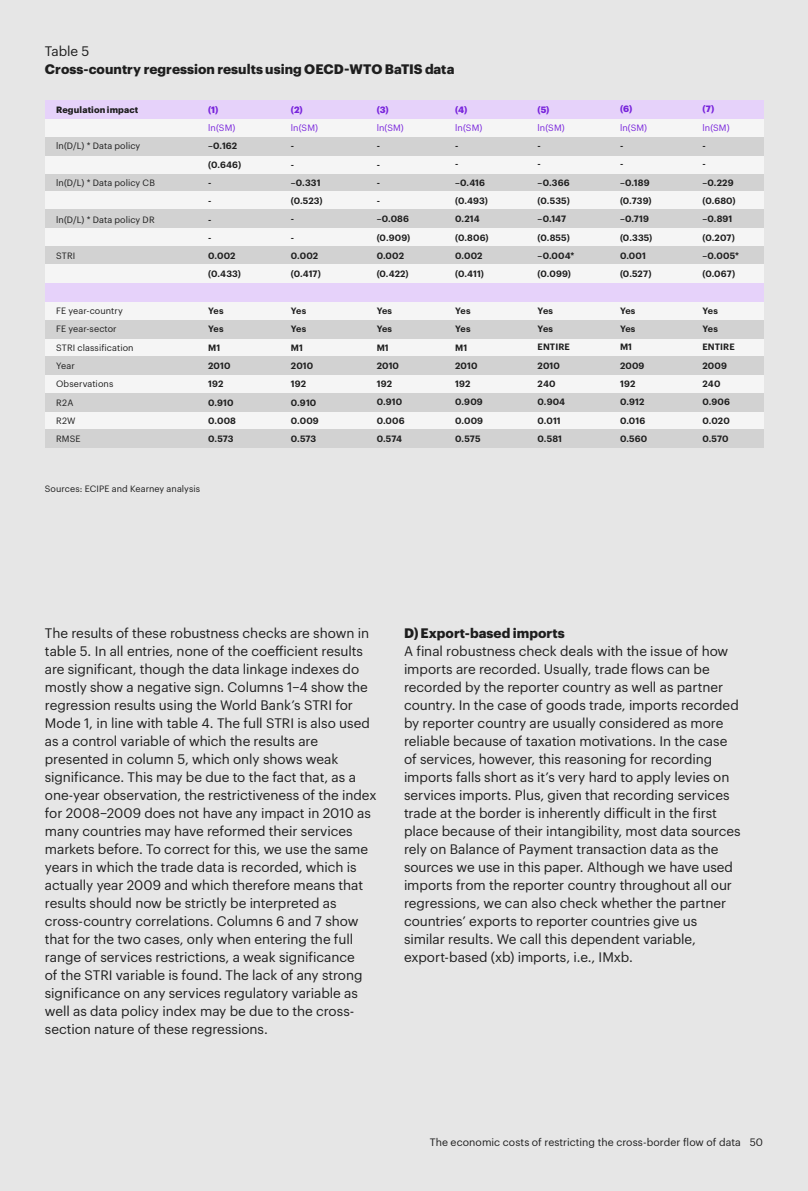
<style>
.page{position:relative;width:808px;height:1191px;background:#e6e6e6}
.page>*{position:absolute;margin:0;border:0;box-sizing:border-box;transform-origin:0 0}
.t1{font:13.5px/18px "Graphik";letter-spacing:-.005em;color:#1e1e1e}
.t2{font:700 13.5px "Graphik";letter-spacing:.005em;color:#1e1e1e}
.t3{font:10.5px "Graphik";letter-spacing:.005em;color:#1e1e1e}
.t4{font:600 9px/18.3px "Graphik";letter-spacing:.015em;color:#1e1e1e}
.t5{font:9px/18.3px "Graphik";letter-spacing:.01em;color:#1e1e1e}
.t6{font:9px "Graphik";letter-spacing:.01em;color:#7823dc}
.t7{font:700 9px "Graphik";color:#7823dc}
.t8{font:700 9px "Graphik";letter-spacing:.015em;color:#1e1e1e}
</style>
<div class="page">
<div style="left:45px;top:173px;width:718px;height:19px;background:#d2d2d2"></div>
<div style="left:45px;top:119px;width:718px;height:18px;background:#f5f5f5"></div>
<div style="left:45px;top:101px;width:718px;height:18px;background:#e6d2fa"></div>
<div style="left:45px;top:155px;width:718px;height:18px;background:#f5f5f5"></div>
<div style="left:45px;top:137px;width:718px;height:18px;background:#d2d2d2"></div>
<div style="left:45px;top:192px;width:718px;height:18px;background:#f5f5f5"></div>
<div style="left:45px;top:228px;width:718px;height:18px;background:#f5f5f5"></div>
<div style="left:45px;top:210px;width:718px;height:18px;background:#d2d2d2"></div>
<div style="left:45px;top:302px;width:718px;height:18px;background:#f5f5f5"></div>
<div style="left:45px;top:246px;width:718px;height:18px;background:#d2d2d2"></div>
<div style="left:45px;top:338px;width:718px;height:19px;background:#f5f5f5"></div>
<div style="left:45px;top:320px;width:718px;height:18px;background:#d2d2d2"></div>
<div style="left:45px;top:375px;width:718px;height:18px;background:#f5f5f5"></div>
<div style="left:45px;top:411px;width:718px;height:18px;background:#f5f5f5"></div>
<div style="left:45px;top:357px;width:718px;height:18px;background:#d2d2d2"></div>
<div style="left:45px;top:393px;width:718px;height:18px;background:#d2d2d2"></div>
<div style="left:45px;top:430px;width:718px;height:18px;background:#d2d2d2"></div>
<div style="left:45px;top:265px;width:718px;height:18px;background:#f5f5f5"></div>
<div style="left:45px;top:283px;width:718px;height:18px;background:#e6d2fa"></div>
<p class="t1" style="left:45px;top:41px;width:46px">Table 5</p>
<p class="t2" style="left:45px;top:59px;width:411px">Cross-country regression results using OECD-WTO BaTIS data</p>
<p class="t8" style="left:56px;top:102px;width:84px">Regulation impact</p>
<p class="t5" style="left:56px;top:136px;width:86px">ln(D/L) * Data policy</p>
<p class="t5" style="left:56px;top:173px;width:100px">ln(D/L) * Data policy CB</p>
<p class="t5" style="left:56px;top:209px;width:100px">ln(D/L) * Data policy DR</p>
<p class="t5" style="left:56px;top:246px;width:21px">STRI</p>
<p class="t7" style="left:455px;top:102px;width:14px">(4)</p>
<p class="t6" style="left:455px;top:121px;width:29px">ln(SM)</p>
<p class="t4" style="left:455px;top:136px;width:35px">-<br>- –0.416 (0.493)<br>0.214 (0.806)<br>0.002 (0.411)</p>
<p class="t4" style="left:455px;top:301px;width:30px">Yes<br>Yes<br>M1<br>2010<br>192<br>0.909<br>0.009<br>0.575</p>
<p class="t7" style="left:377px;top:102px;width:14px">(3)</p>
<p class="t6" style="left:377px;top:121px;width:29px">ln(SM)</p>
<p class="t4" style="left:377px;top:136px;width:35px">-<br>-<br>-<br>- –0.086 (0.909)<br>0.002 (0.422)</p>
<p class="t4" style="left:377px;top:301px;width:30px">Yes<br>Yes<br>M1<br>2010<br>192<br>0.910<br>0.006<br>0.574</p>
<p class="t7" style="left:291px;top:102px;width:13px">(2)</p>
<p class="t6" style="left:291px;top:121px;width:29px">ln(SM)</p>
<p class="t4" style="left:291px;top:136px;width:33px">-<br>- –0.331 (0.523) -<br>-<br>0.002 (0.417)</p>
<p class="t4" style="left:291px;top:301px;width:30px">Yes<br>Yes<br>M1<br>2010<br>192<br>0.910<br>0.009<br>0.573</p>
<p class="t7" style="left:208px;top:102px;width:12px">(1)</p>
<p class="t6" style="left:208px;top:121px;width:29px">ln(SM)</p>
<p class="t4" style="left:208px;top:136px;width:34px">–0.162 (0.646) -<br>-<br>-<br>-<br>0.002 (0.433)</p>
<p class="t4" style="left:208px;top:301px;width:29px">Yes<br>Yes<br>M1<br>2010<br>192<br>0.910<br>0.008<br>0.573</p>
<p class="t5" style="left:56px;top:301px;width:79px">FE year-country<br>FE year-sector<br>STRI classification<br>Year<br>Observations<br>R2A<br>R2W<br>RMSE</p>
<p class="t5" style="left:45px;top:479px;width:157px">Sources: ECIPE and Kearney analysis</p>
<p class="t7" style="left:538px;top:102px;width:13px">(5)</p>
<p class="t6" style="left:538px;top:121px;width:29px">ln(SM)</p>
<p class="t4" style="left:538px;top:136px;width:38px">-<br>- –0.366 (0.535) –0.147 (0.855) –0.004* (0.099)</p>
<p class="t4" style="left:538px;top:301px;width:34px">Yes<br>Yes<br>ENTIRE<br>2010<br>240<br>0.904<br>0.011<br>0.581</p>
<p class="t7" style="left:620px;top:102px;width:14px">(6)</p>
<p class="t6" style="left:620px;top:121px;width:29px">ln(SM)</p>
<p class="t4" style="left:620px;top:136px;width:34px">-<br>- –0.189 (0.739) –0.719 (0.335)<br>0.001 (0.527)</p>
<p class="t4" style="left:620px;top:300px;width:29px">Yes<br>Yes<br>M1<br>2009<br>192<br>0.912<br>0.016<br>0.560</p>
<p class="t7" style="left:702px;top:102px;width:13px">(7)</p>
<p class="t6" style="left:702px;top:121px;width:29px">ln(SM)</p>
<p class="t4" style="left:702px;top:136px;width:38px">-<br>- –0.229 (0.680) –0.891 (0.207) –0.005* (0.067)</p>
<p class="t4" style="left:702px;top:300px;width:34px">Yes<br>Yes<br>ENTIRE<br>2009<br>240<br>0.906<br>0.020<br>0.570</p>
<p class="t1" style="left:45px;top:623px;width:333px">The results of these robustness checks are shown in table 5. In all entries, none of the coefficient results are significant, though the data linkage indexes do mostly show a negative sign. Columns 1–4 show the regression results using the World Bank’s STRI for Mode 1, in line with table 4. The full STRI is also used as a control variable of which the results are presented in column 5, which only shows weak significance. This may be due to the fact that, as a one-year observation, the restrictiveness of the index for 2008–2009 does not have any impact in 2010 as many countries may have reformed their services markets before. To correct for this, we use the same years in which the trade data is recorded, which is actually year 2009 and which therefore means that results should now be strictly be interpreted as cross-country correlations. Columns 6 and 7 show that for the two cases, only when entering the full range of services restrictions, a weak significance<br>of the STRI variable is found. The lack of any strong significance on any services regulatory variable as well as data policy index may be due to the cross&shy;section nature of these regressions.</p>
<p class="t2" style="left:404px;top:623px;width:162px">D)Export-based imports</p>
<p class="t1" style="left:404px;top:641px;width:338px">A final robustness check deals with the issue of how imports are recorded. Usually, trade flows can be recorded by the reporter country as well as partner country. In the case of goods trade, imports recorded by reporter country are usually considered as more reliable because of taxation motivations. In the case of services, however, this reasoning for recording imports falls short as it’s very hard to apply levies on services imports. Plus, given that recording services trade at the border is inherently difficult in the first place because of their intangibility, most data sources rely on Balance of Payment transaction data as the sources we use in this paper. Although we have used imports from the reporter country throughout all our regressions, we can also check whether the partner countries’ exports to reporter countries give us similar results. We call this dependent variable, export-based (xb) imports, i.e., IMxb.</p>
<p class="t3" style="left:430px;top:1134px;width:335px">The economic costs of restricting the cross-border flow of data 50</p>
</div>
